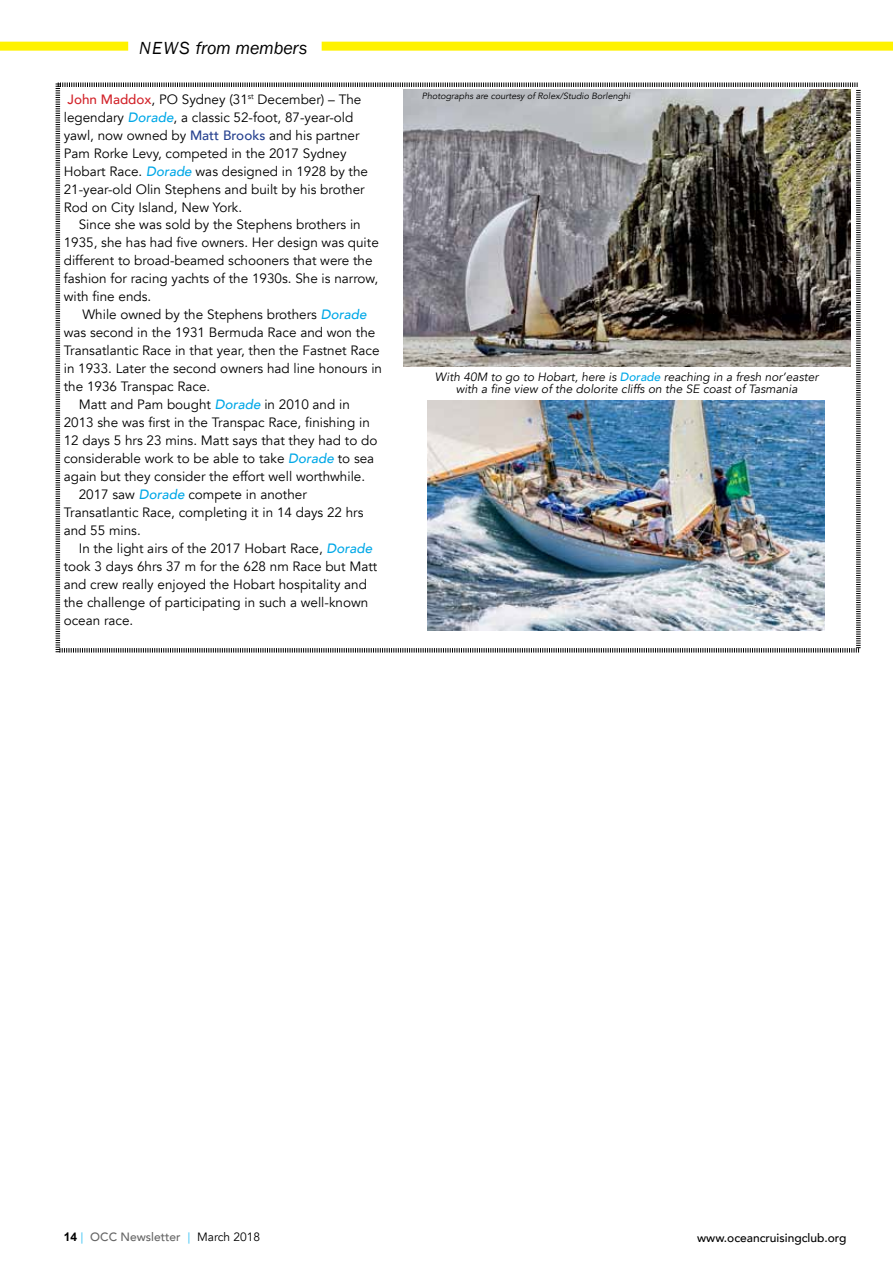
<style>
.page{position:relative;width:893px;height:1263px;background:#fff}
.page>*{position:absolute;margin:0;border:0;box-sizing:border-box;transform-origin:0 0}
.t1{font:italic 18px "Franklin Gothic";letter-spacing:-.005em;color:#000}
.t2{font:13.5px/18px "Avenir";color:#000}
.t3{font:italic 12px/12px "Avenir";color:#000;text-align:center}
.t4{font:500 12px "Avenir";color:#666}
.t5{font:500 12px "Avenir";color:#000}
.t6{font:italic 9px "Avenir";color:#000}
.s1{font-weight:500;color:#d2232a}
.s2{font-weight:500;font-style:italic;color:#00a8e7}
.s3{font-weight:500;color:#25408f}
.s4{font-weight:500;color:#00a8e7}
.s5{font-family:"Arial";font-weight:700;color:#000}
.s6{font-family:"Arial";font-weight:400;color:#4ec9f5}
.s7{font-weight:400;color:#000}
</style>
<div class="page">
<div style="left:0;top:42px;width:128px;height:9px;background:#fff200"></div>
<div style="left:322px;top:42px;width:571px;height:9px;background:#fff200"></div>
<img style="left:55px;top:82px;width:806px;height:571px">
<h1 class="t1" style="left:139px;top:37px;width:170px">NEWS from members</h1>
<p class="t2" style="left:64px;top:90px;width:306px"><span class="s1">John Maddox</span>, PO Sydney (31<sup>st</sup> December) – The legendary <span class="s2">Dorade</span>, a classic 52-foot, 87-year-old yawl, now owned by <span class="s3">Matt Brooks</span> and his partner Pam Rorke Levy, competed in the 2017 Sydney Hobart Race. <span class="s2">Dorade</span> was designed in 1928 by the 21-year-old Olin Stephens and built by his brother Rod on City Island, New York.</p>
<p class="t2" style="left:64px;top:216px;width:317px;text-indent:15px">Since she was sold by the Stephens brothers in 1935, she has had five owners. Her design was quite different to broad-beamed schooners that were the fashion for racing yachts of the 1930s. She is narrow, with fine ends.</p>
<p class="t2" style="left:83px;top:306px;width:286px">While owned by the Stephens brothers <span class="s2">Dorade</span></p>
<p class="t2" style="left:64px;top:324px;width:313px">was second in the 1931 Bermuda Race and won the</p>
<p class="t2" style="left:64px;top:342px;width:317px">Transatlantic Race in that year, then the Fastnet Race</p>
<p class="t2" style="left:64px;top:360px;width:320px">in 1933. Later the second owners had line honours in</p>
<p class="t2" style="left:64px;top:378px;width:148px">the 1936 Transpac Race.</p>
<p class="t2" style="left:79px;top:396px;width:273px">Matt and Pam bought <span class="s2">Dorade</span> in 2010 and in</p>
<p class="t2" style="left:64px;top:414px;width:308px">2013 she was first in the Transpac Race, finishing in</p>
<p class="t2" style="left:64px;top:432px;width:315px">12 days 5 hrs 23 mins. Matt says that they had to do</p>
<p class="t2" style="left:64px;top:450px;width:312px">considerable work to be able to take <span class="s2">Dorade</span> to sea</p>
<p class="t2" style="left:64px;top:468px;width:303px">again but they consider the effort well worthwhile.</p>
<p class="t2" style="left:79px;top:486px;width:230px">2017 saw <span class="s2">Dorade</span> compete in another</p>
<p class="t2" style="left:64px;top:504px;width:301px">Transatlantic Race, completing it in 14 days 22 hrs</p>
<p class="t2" style="left:64px;top:522px;width:79px">and 55 mins.</p>
<p class="t2" style="left:79px;top:540px;width:295px">In the light airs of the 2017 Hobart Race, <span class="s2">Dorade</span></p>
<p class="t2" style="left:64px;top:558px;width:315px">took 3 days 6hrs 37 m for the 628 nm Race but Matt</p>
<p class="t2" style="left:64px;top:576px;width:305px">and crew really enjoyed the Hobart hospitality and</p>
<p class="t2" style="left:64px;top:594px;width:306px">the challenge of participating in such a well-known</p>
<p class="t2" style="left:64px;top:612px;width:71px">ocean race.</p>
<p class="t6" style="left:422px;top:91px;width:210px">Photographs are courtesy of Rolex/Studio Borlenghi</p>
<p class="t3" style="left:435px;top:371px;width:385px">With 40M to go to Hobart, here is <span class="s4">Dorade</span> reaching in a fresh nor’easter with a fine view of the dolorite cliffs on the SE coast of Tasmania</p>
<p class="t4" style="left:64px;top:1226px;width:198px"><span class="s5">14</span> <span class="s6">|</span> OCC Newsletter <span class="s6">|</span> <span class="s7">March 2018</span></p>
<p class="t5" style="left:697px;top:1227px;width:151px">www.oceancruisingclub.org</p>
</div>
